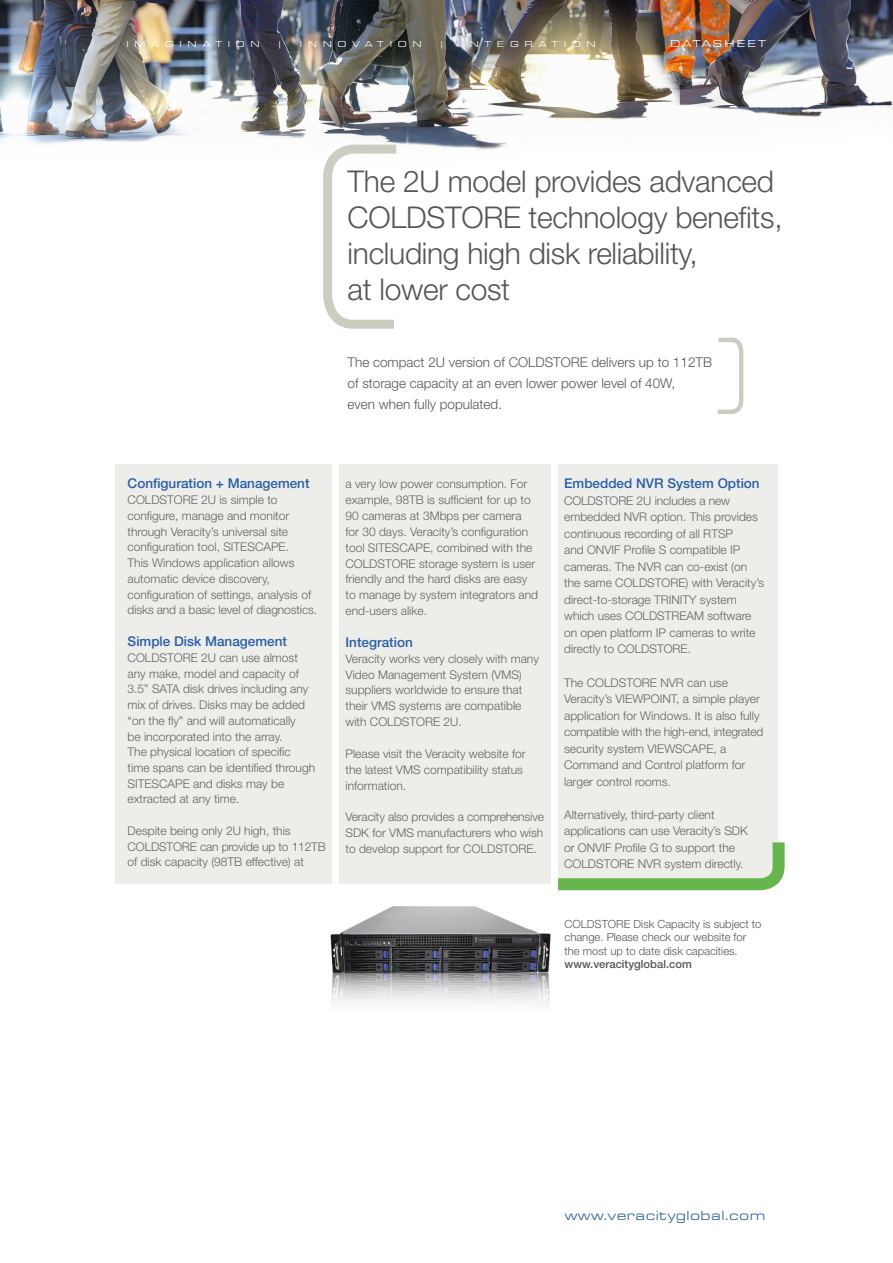
<style>
.page{position:relative;width:893px;height:1263px;background:#fff}
.page>*{position:absolute;margin:0;border:0;box-sizing:border-box;transform-origin:0 0}
.t1{font:300 30px/36px "Helvetica Neue LT Std";letter-spacing:-.01em;color:#545851}
.t2{font:300 13.5px/21px "Helvetica Neue LT Std";color:#545851}
.t3{font:500 13.5px "Helvetica Neue LT Std";color:#295faa}
.t4{font:13.5px "Eurostile Ext";letter-spacing:.03em;color:#295faa}
.t5{font:300 12px/15.8px "Helvetica Neue LT Std";color:#646363}
.t6{font:300 11.25px/13.5px "Helvetica Neue LT Std";color:#545851}
.t7{font:500 11.25px "Helvetica Neue LT Std";color:#545851}
.t8{font:10.5px "Eurostile Ext";letter-spacing:.2em;color:#fff}
.t9{font:9px "Eurostile Ext";letter-spacing:.63em;color:#fff}
</style>
<div class="page">
<img style="left:0;top:0;width:893px;height:150px">
<svg style="left:717px;top:337px;width:27px;height:77px"></svg>
<svg style="left:319px;top:140px;width:86px;height:189px"></svg>
<div style="left:115px;top:465px;width:217px;height:419px;background:#ecece7"></div>
<div style="left:558px;top:465px;width:219px;height:419px;background:#ecece7"></div>
<div style="left:339px;top:465px;width:212px;height:419px;background:#ecece7"></div>
<svg style="left:558px;top:830px;width:227px;height:61px"></svg>
<img style="left:330px;top:906px;width:221px;height:64px">
<img style="left:331px;top:970px;width:219px;height:34px">
<p class="t9" style="left:127px;top:39px;width:135px">IMAGINATION</p>
<p class="t9" style="left:278px;top:39px;width:6px">|</p>
<p class="t9" style="left:300px;top:39px;width:123px">INNOVATION</p>
<p class="t9" style="left:439px;top:39px;width:6px">|</p>
<p class="t9" style="left:462px;top:39px;width:136px">INTEGRATION</p>
<p class="t8" style="left:670px;top:38px;width:97px">DATASHEET</p>
<h1 class="t1" style="left:348px;top:162px;width:437px">The 2U model provides advanced<br>COLDSTORE technology benefits, including high disk reliability,<br>at lower cost</h1>
<p class="t2" style="left:348px;top:351px;width:366px">The compact 2U version of COLDSTORE delivers up to 112TB of storage capacity at an even lower power level of 40W,<br>even when fully populated.</p>
<p class="t3" style="left:128px;top:476px;width:183px">Configuration + Management</p>
<p class="t5" style="left:128px;top:492px;width:191px">COLDSTORE 2U is simple to configure, manage and monitor through Veracity’s universal site configuration tool, SITESCAPE.<br>This Windows application allows automatic device discovery, configuration of settings, analysis of disks and a basic level of diagnostics.</p>
<p class="t3" style="left:128px;top:633px;width:161px">Simple Disk Management</p>
<p class="t5" style="left:128px;top:649px;width:189px">COLDSTORE 2U can use almost any make, model and capacity of<br>3.5” SATA disk drives including any mix of drives. Disks may be added “on the fly” and will automatically<br>be incorporated into the array.<br>The physical location of specific time spans can be identified through<br>SITESCAPE and disks may be extracted at any time.</p>
<p class="t5" style="left:128px;top:822px;width:200px">Despite being only 2U high, this<br>COLDSTORE can provide up to 112TB of disk capacity (98TB effective) at</p>
<p class="t5" style="left:345px;top:476px;width:194px">a very low power consumption. For example, 98TB is sufficient for up to<br>90 cameras at 3Mbps per camera for 30 days. Veracity’s configuration tool SITESCAPE, combined with the<br>COLDSTORE storage system is user friendly and the hard disks are easy to manage by system integrators and end-users alike.</p>
<p class="t3" style="left:345px;top:634px;width:69px">Integration</p>
<p class="t5" style="left:345px;top:650px;width:195px">Veracity works very closely with many<br>Video Management System (VMS) suppliers worldwide to ensure that their VMS systems are compatible with COLDSTORE 2U.</p>
<p class="t5" style="left:345px;top:745px;width:182px">Please visit the Veracity website for the latest VMS compatibility status information.</p>
<p class="t5" style="left:345px;top:809px;width:200px;text-align:justify">Veracity also provides a comprehensive SDK for VMS manufacturers who wish to develop support for COLDSTORE.</p>
<p class="t3" style="left:564px;top:476px;width:197px">Embedded NVR System Option</p>
<p class="t5" style="left:564px;top:492px;width:202px;line-height:16.5px">COLDSTORE 2U includes a new embedded NVR option. This provides continuous recording of all RTSP<br>and ONVIF Profile S compatible IP cameras. The NVR can co-exist (on the same COLDSTORE) with Veracity’s direct-to-storage TRINITY system which uses COLDSTREAM software on open platform IP cameras to write directly to COLDSTORE.</p>
<p class="t5" style="left:564px;top:674px;width:201px;line-height:16.5px">The COLDSTORE NVR can use Veracity’s VIEWPOINT, a simple player application for Windows. It is also fully compatible with the high-end, integrated security system VIEWSCAPE, a Command and Control platform for larger control rooms.</p>
<p class="t5" style="left:564px;top:806px;width:185px;line-height:16.5px">Alternatively, third-party client applications can use Veracity’s SDK or ONVIF Profile G to support the COLDSTORE NVR system directly.</p>
<p class="t6" style="left:565px;top:917px;width:198px">COLDSTORE Disk Capacity is subject to change. Please check our website for the most up to date disk capacities.</p>
<p class="t7" style="left:565px;top:957px;width:129px">www.veracityglobal.com</p>
<p class="t4" style="left:565px;top:1208px;width:202px">www.veracityglobal.com</p>
</div>
